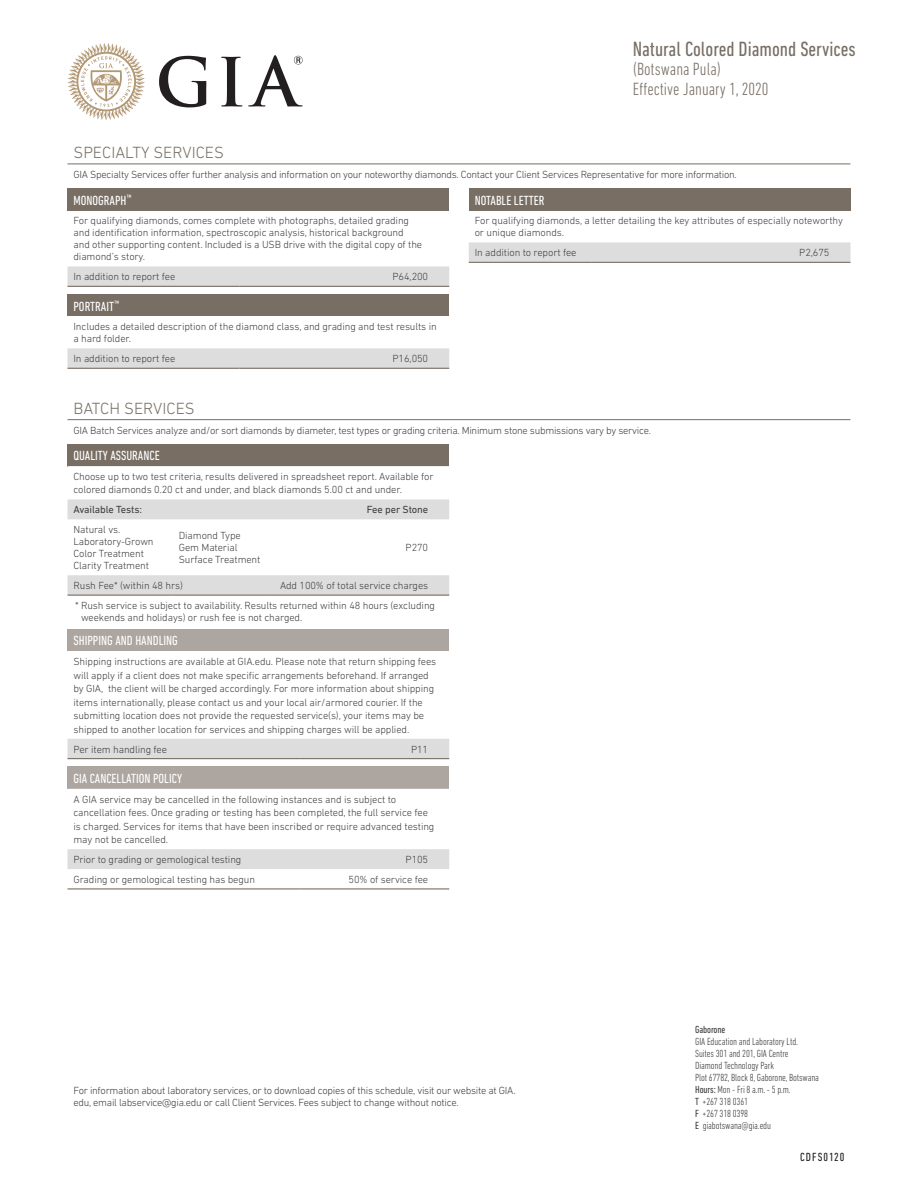
<style>
.page{position:relative;width:918px;height:1188px;background:#fff}
.page>*{position:absolute;margin:0;border:0;box-sizing:border-box;transform-origin:0 0}
.t1{font:condensed 21px "DIN Next LT Pro";color:#786e64}
.t2{font:300 condensed 18px/19.5px "DIN Next LT Pro";color:#786e64}
.Section_Header{font:300 16.5px "DIN Next LT Pro";color:#786e64}
._1__GIA_Table_Header{font:condensed 13.5px "DIN Next LT Pro";color:#fff}
.t3{font:condensed 12px "DIN Next LT Pro";letter-spacing:.085em;color:#231f20}
.Table_Description{font:300 10.5px/13.5px "DIN Next LT Pro";letter-spacing:-.01em;color:#3e3e3f}
._2__Table_BodyText{font:300 10.5px/12px "DIN Next LT Pro";letter-spacing:-.01em;color:#3e3e3f}
.Document_Description{font:300 10.5px/12px "DIN Next LT Pro";letter-spacing:-.025em;color:#3e3e3f}
._7__GIA_Address_Bloc{font:300 condensed 10.5px/12px "DIN Next LT Pro";letter-spacing:-.01em;color:#3e3e3f}
._5_-_Note{font:300 10.5px/12px "DIN Next LT Pro";letter-spacing:-.01em;color:#3e3e3f}
._2__Body_Text_-_FEES{font:300 10.5px "DIN Next LT Pro";letter-spacing:-.01em;color:#3e3e3f}
._2__Body_Text_-_Regu{font:10.5px "DIN Next LT Pro";letter-spacing:-.01em;color:#3e3e3f}
.Body_Text_-_FEES_Reg{font:10.5px "DIN Next LT Pro";letter-spacing:-.01em;color:#3e3e3f}
.s1{font-weight:400}
</style>
<div class="page">
<svg style="left:248px;top:55px;width:55px;height:52px"></svg>
<svg style="left:159px;top:56px;width:47px;height:51px"></svg>
<svg style="left:221px;top:57px;width:21px;height:50px"></svg>
<svg style="left:68px;top:43px;width:77px;height:77px"></svg>
<hr style="left:68px;top:164px;width:782px;height:1px;background:#786e64">
<div style="left:469px;top:188px;width:381px;height:23px;background:#786e64"></div>
<svg style="left:469px;top:242px;width:381px;height:20px;background:#dddcdc"></svg>
<hr style="left:469px;top:262px;width:123px;height:1px;background:#786e64">
<hr style="left:592px;top:262px;width:258px;height:1px;background:#786e64">
<div style="left:68px;top:294px;width:381px;height:23px;background:#786e64"></div>
<svg style="left:68px;top:348px;width:381px;height:20px;background:#dddcdb"></svg>
<hr style="left:68px;top:368px;width:171px;height:1px;background:#786e64">
<hr style="left:239px;top:368px;width:210px;height:1px;background:#786e64">
<hr style="left:68px;top:419px;width:782px;height:1px;background:#786e64">
<div style="left:68px;top:444px;width:381px;height:22px;background:#786e64"></div>
<svg style="left:68px;top:466px;width:381px;height:129px"></svg>
<hr style="left:68px;top:595px;width:105px;height:1px;background:#786e64">
<hr style="left:173px;top:595px;width:96px;height:1px;background:#786e64">
<hr style="left:269px;top:595px;width:180px;height:1px;background:#786e64">
<div style="left:68px;top:188px;width:381px;height:23px;background:#786e64"></div>
<svg style="left:68px;top:266px;width:381px;height:20px;background:#dddcdc"></svg>
<hr style="left:68px;top:286px;width:171px;height:1px;background:#786e64">
<hr style="left:239px;top:286px;width:210px;height:1px;background:#786e64">
<div style="left:68px;top:629px;width:381px;height:22px;background:#ada59f"></div>
<div style="left:68px;top:739px;width:381px;height:19px;background:#dedddd"></div>
<hr style="left:68px;top:758px;width:231px;height:1px;background:#786e64">
<hr style="left:299px;top:758px;width:150px;height:1px;background:#786e64">
<div style="left:68px;top:767px;width:381px;height:22px;background:#ada59f"></div>
<div style="left:68px;top:849px;width:381px;height:20px;background:#dedddd"></div>
<hr style="left:68px;top:888px;width:231px;height:2px;background:#786e64">
<hr style="left:299px;top:888px;width:150px;height:2px;background:#786e64">
<h1 class="t1" style="left:633px;top:37px;width:224px">Natural Colored Diamond Services</h1>
<h2 class="t2" style="left:633px;top:59px;width:137px">(Botswana Pula)<br>Effective January 1, 2020</h2>
<p class="Section_Header" style="left:74px;top:143px;width:152px">SPECIALTY SERVICES</p>
<p class="Document_Description" style="left:74px;top:168px;width:665px">GIA Specialty Services offer further analysis and information on your noteworthy diamonds. Contact your Client Services Representative for more information.</p>
<p class="_1__GIA_Table_Header" style="left:475px;top:192px;width:71px">NOTABLE LETTER</p>
<p class="_2__Table_BodyText" style="left:475px;top:215px;width:370px">For qualifying diamonds, a letter detailing the key attributes of especially noteworthy or unique diamonds.</p>
<p class="_2__Table_BodyText" style="left:475px;top:247px;width:103px">In addition to report fee</p>
<p class="_2__Body_Text_-_FEES" style="left:799px;top:247px;width:32px">P2,675</p>
<p class="_1__GIA_Table_Header" style="left:74px;top:192px;width:60px">MONOGRAPH<sup>™</sup></p>
<p class="_2__Table_BodyText" style="left:74px;top:215px;width:350px">For qualifying diamonds, comes complete with photographs, detailed grading and identification information, spectroscopic analysis, historical background and other supporting content. Included is a USB drive with the digital copy of the diamond’s story.</p>
<p class="_2__Table_BodyText" style="left:74px;top:271px;width:103px">In addition to report fee</p>
<p class="_2__Body_Text_-_FEES" style="left:393px;top:271px;width:37px">P64,200</p>
<p class="_1__GIA_Table_Header" style="left:74px;top:298px;width:47px">PORTRAIT<sup>™</sup></p>
<p class="_2__Table_BodyText" style="left:74px;top:321px;width:365px">Includes a detailed description of the diamond class, and grading and test results in a hard folder.</p>
<p class="_2__Table_BodyText" style="left:74px;top:353px;width:103px">In addition to report fee</p>
<p class="_2__Body_Text_-_FEES" style="left:393px;top:353px;width:37px">P16,050</p>
<p class="Section_Header" style="left:74px;top:399px;width:123px">BATCH SERVICES</p>
<p class="Document_Description" style="left:74px;top:424px;width:579px">GIA Batch Services analyze and/or sort diamonds by diameter, test types or grading criteria. Minimum stone submissions vary by service.</p>
<p class="_1__GIA_Table_Header" style="left:74px;top:448px;width:88px">QUALITY ASSURANCE</p>
<p class="Table_Description" style="left:74px;top:470px;width:362px">Choose up to two test criteria, results delivered in spreadsheet report. Available for colored diamonds 0.20 ct and under, and black diamonds 5.00 ct and under.</p>
<p class="_2__Body_Text_-_Regu" style="left:74px;top:504px;width:70px">Available Tests:</p>
<p class="Body_Text_-_FEES_Reg" style="left:367px;top:504px;width:63px">Fee per Stone</p>
<p class="_2__Table_BodyText" style="left:74px;top:524px;width:82px">Natural vs.<br>Laboratory-Grown<br>Color Treatment<br>Clarity Treatment</p>
<p class="_2__Table_BodyText" style="left:179px;top:530px;width:83px">Diamond Type<br>Gem Material<br>Surface Treatment</p>
<p class="_2__Body_Text_-_FEES" style="left:406px;top:542px;width:24px">P270</p>
<p class="_2__Table_BodyText" style="left:74px;top:579px;width:111px">Rush Fee* (within 48 hrs)</p>
<p class="_2__Body_Text_-_FEES" style="left:280px;top:580px;width:150px">Add 100% of total service charges</p>
<p class="_5_-_Note" style="left:81px;top:599px;width:356px;text-indent:-6px">* Rush service is subject to availability. Results returned within 48 hours (excluding weekends and holidays) or rush fee is not charged.</p>
<p class="_1__GIA_Table_Header" style="left:74px;top:633px;width:106px">SHIPPING AND HANDLING</p>
<p class="Table_Description" style="left:74px;top:655px;width:364px">Shipping instructions are available at GIA.edu. Please note that return shipping fees will apply if a client does not make specific arrangements beforehand. If arranged by GIA, the client will be charged accordingly. For more information about shipping items internationally, please contact us and your local air/armored courier. If the submitting location does not provide the requested service(s), your items may be shipped to another location for services and shipping charges will be applied.</p>
<p class="_2__Table_BodyText" style="left:74px;top:743px;width:95px">Per item handling fee</p>
<p class="_2__Body_Text_-_FEES" style="left:411px;top:743px;width:19px">P11</p>
<p class="_1__GIA_Table_Header" style="left:74px;top:771px;width:110px">GIA CANCELLATION POLICY</p>
<p class="Table_Description" style="left:74px;top:792px;width:362px">A GIA service may be cancelled in the following instances and is subject to cancellation fees. Once grading or testing has been completed, the full service fee is charged. Services for items that have been inscribed or require advanced testing may not be cancelled.</p>
<p class="_2__Table_BodyText" style="left:74px;top:853px;width:169px">Prior to grading or gemological testing</p>
<p class="_2__Body_Text_-_FEES" style="left:406px;top:853px;width:24px">P105</p>
<p class="_2__Table_BodyText" style="left:74px;top:873px;width:183px">Grading or gemological testing has begun</p>
<p class="_2__Body_Text_-_FEES" style="left:349px;top:873px;width:81px">50% of service fee</p>
<p class="Document_Description" style="left:74px;top:1084px;width:444px">For information about laboratory services, or to download copies of this schedule, visit our website at GIA. edu, email labservice@gia.edu or call Client Services. Fees subject to change without notice.</p>
<p class="_7__GIA_Address_Bloc" style="left:695px;top:1024px;width:125px"><span class="s1">Gaborone<br></span>GIA Education and Laboratory Ltd.<br>Suites 301 and 201, GIA Centre<br>Diamond Technology Park<br>Plot 67782, Block 8, Gaborone, Botswana<br><span class="s1">Hours:</span> Mon - Fri 8 a.m. - 5 p.m.<br><span class="s1">T</span> +267 318 0361<br><span class="s1">F</span> +267 318 0398<br><span class="s1">E</span> giabotswana@gia.edu</p>
<p class="t3" style="left:800px;top:1150px;width:46px">CDFS0120</p>
</div>
